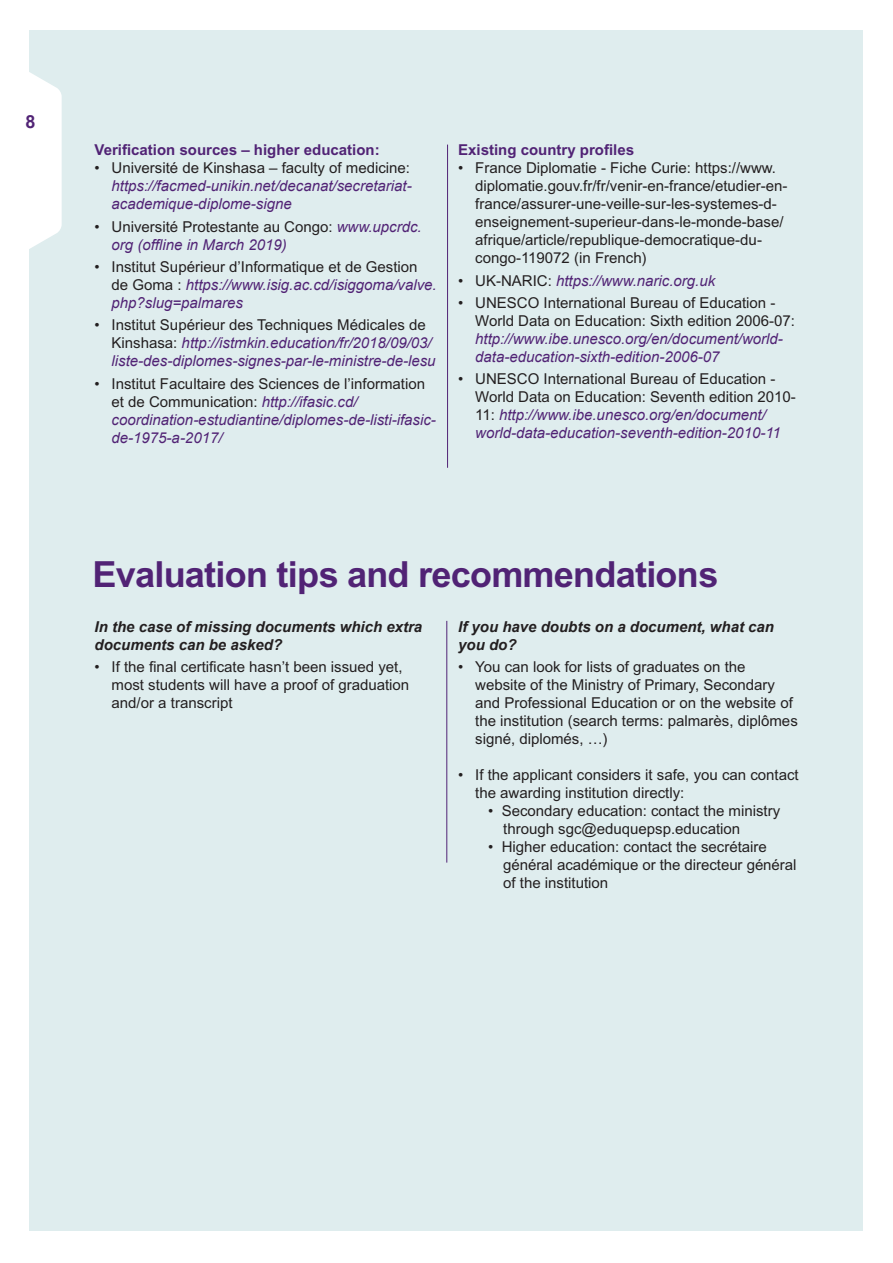
<style>
.page{position:relative;width:893px;height:1263px;background:#fff}
.page>*{position:absolute;margin:0;border:0;box-sizing:border-box;transform-origin:0 0}
.t1{font:700 36px "Arial MT Std";letter-spacing:-.02em;color:#512375}
.t2{font:700 18px "Arial";color:#512375}
.t3{font:italic 15px/18px "Arial";color:#512375}
.t4{font:15px/18px "Arial MT Std";color:#231f20}
.Bullit_points{font:italic 700 15px/18px "Arial";color:#231f20}
.Bullit_points-2{font:700 15px "Arial MT Std";color:#512375}
.s1{font-family:"Arial MT Std";font-style:normal;color:#231f20}
</style>
<div class="page">
<div style="left:30px;top:30px;width:833px;height:1201px;background:#dfedee"></div>
<svg style="left:29px;top:30px;width:33px;height:269px"></svg>
<hr style="left:447px;top:145px;width:1px;height:323px;background:#512375">
<hr style="left:446px;top:621px;width:1px;height:241px;background:#512375">
<p class="t2" style="left:26px;top:110px;width:12px">8</p>
<p class="Bullit_points-2" style="left:95px;top:141px;width:287px">Verification sources – higher education:</p>
<p class="t3" style="left:112px;top:159px;width:302px;text-align:justify;text-indent:-17px"><span class="s1">• Université de Kinshasa – faculty of medicine: </span>https://facmed-unikin.net/decanat/secretariat&shy;academique-diplome-signe</p>
<p class="t3" style="left:112px;top:218px;width:312px;text-indent:-17px"><span class="s1">• Université Protestante au Congo:</span> www.upcrdc. org (offline in March 2019)</p>
<p class="t3" style="left:112px;top:258px;width:327px;text-indent:-17px"><span class="s1">• Institut Supérieur d’Informatique et de Gestion de Goma :</span> https://www.isig.ac.cd/isiggoma/valve. php?slug=palmares</p>
<p class="t3" style="left:112px;top:316px;width:325px;text-indent:-17px"><span class="s1">• Institut Supérieur des Techniques Médicales de<br>Kinshasa:</span> http://istmkin.education/fr/2018/09/03/ liste-des-diplomes-signes-par-le-ministre-de-lesu</p>
<p class="t3" style="left:112px;top:374px;width:326px;text-indent:-17px"><span class="s1">• Institut Facultaire des Sciences de l’information et de Communication:</span> http://ifasic.cd/ coordination-estudiantine/diplomes-de-listi-ifasic&shy;de-1975-a-2017/</p>
<p class="Bullit_points-2" style="left:458px;top:141px;width:177px">Existing country profiles</p>
<p class="t4" style="left:475px;top:159px;width:314px;text-indent:-17px">• France Diplomatie - Fiche Curie: https://www. diplomatie.gouv.fr/fr/venir-en-france/etudier-en&shy;france/assurer-une-veille-sur-les-systemes-d&shy;enseignement-superieur-dans-le-monde-base/ afrique/article/republique-democratique-du&shy;congo-119072 (in French)</p>
<p class="t3" style="left:458px;top:272px;width:259px"><span class="s1">• UK-NARIC:</span> https://www.naric.org.uk</p>
<p class="t3" style="left:475px;top:294px;width:321px;text-indent:-17px"><span class="s1">• UNESCO International Bureau of Education - World Data on Education: Sixth edition 2006-07: </span>http://www.ibe.unesco.org/en/document/world&shy;data-education-sixth-edition-2006-07</p>
<p class="t3" style="left:475px;top:370px;width:322px;text-indent:-17px"><span class="s1">• UNESCO International Bureau of Education - World Data on Education: Seventh edition 2010- 11:</span> http://www.ibe.unesco.org/en/document/ world-data-education-seventh-edition-2010-11</p>
<p class="t1" style="left:92px;top:554px;width:627px">Evaluation tips and recommendations</p>
<p class="Bullit_points" style="left:458px;top:618px;width:317px">If you have doubts on a document, what can you do?</p>
<p class="t4" style="left:475px;top:658px;width:324px;text-indent:-17px">• You can look for lists of graduates on the website of the Ministry of Primary, Secondary and Professional Education or on the website of the institution (search terms: palmarès, diplômes signé, diplomés, …)</p>
<p class="t4" style="left:475px;top:766px;width:325px;text-indent:-17px">• If the applicant considers it safe, you can contact the awarding institution directly:</p>
<p class="t4" style="left:503px;top:802px;width:279px;text-indent:-15px">• Secondary education: contact the ministry through sgc@eduquepsp.education</p>
<p class="t4" style="left:503px;top:838px;width:295px;text-indent:-15px">• Higher education: contact the secrétaire général académique or the directeur général of the institution</p>
<p class="Bullit_points" style="left:95px;top:618px;width:329px">In the case of missing documents which extra documents can be asked?</p>
<p class="t4" style="left:112px;top:658px;width:299px;text-indent:-17px">• If the final certificate hasn’t been issued yet, most students will have a proof of graduation and/or a transcript</p>
</div>
